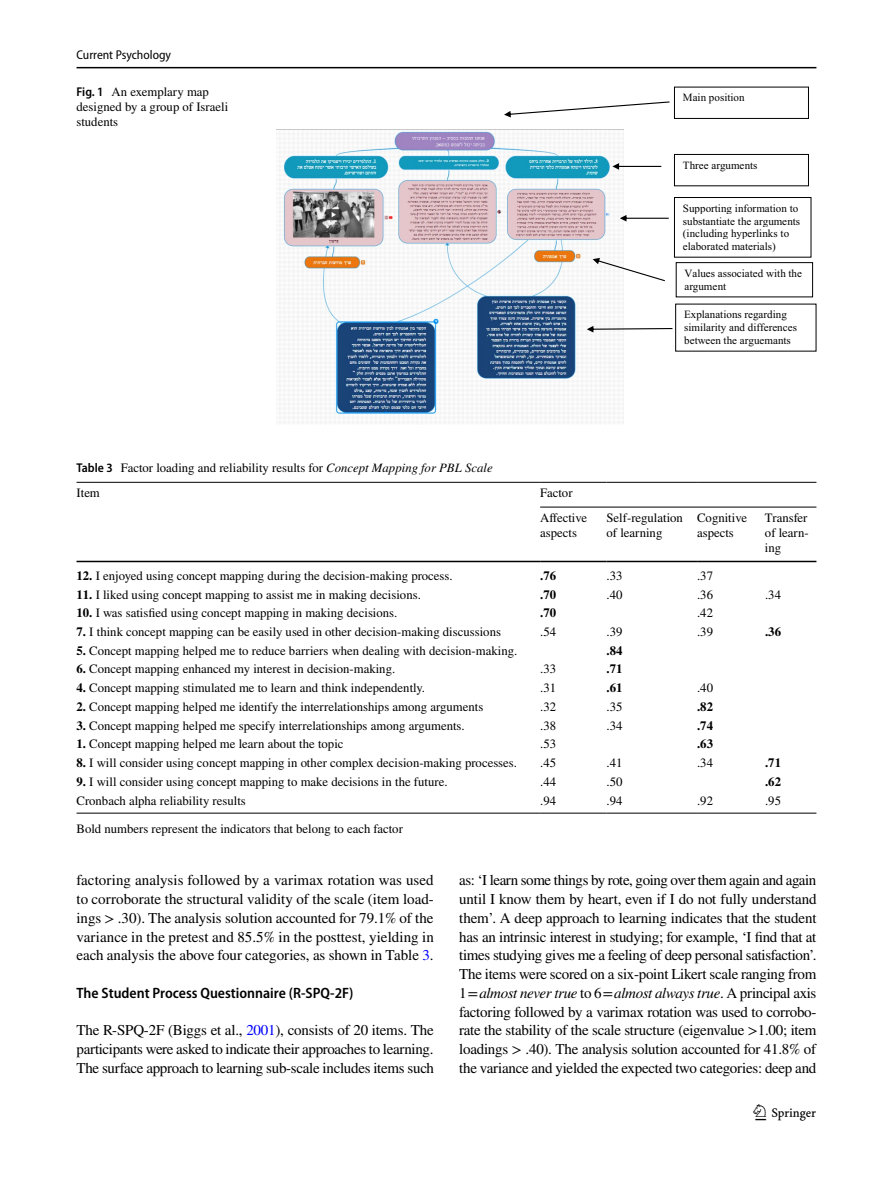
<style>
.page{position:relative;width:893px;height:1187px;background:#fff}
.page>*{position:absolute;margin:0;border:0;box-sizing:border-box;transform-origin:0 0}
.t1{font:22.5px "Springnew Regular 3";color:#000}
.t2{font:15px/18.8px "STIX";letter-spacing:-.02em;color:#000;text-align:justify}
.t3{font:600 semi-condensed 15px "Myriad Pro";color:#000}
.t4{font:12.75px/15px "STIX";color:#000}
.t5{font:700 12.75px "STIX";color:#000}
.t6{font:semi-condensed 12.75px "Myriad Pro";color:#000}
.t7{font:10.95px/12.8px "Times New Roman";color:#000}
.s1{font-family:"Myriad Pro";font-weight:600;font-stretch:semi-condensed}
.s2{font-style:italic}
.s3{font-weight:700}
.s4{color:#00f}
</style>
<div class="page">
<hr style="left:77px;top:67px;width:739px;height:1px;background:#000">
<img style="left:279px;top:130px;width:345px;height:293px">
<div style="left:674px;top:154px;width:135px;height:32px;background:#fff;border:1px solid #000"></div>
<svg style="left:612px;top:163px;width:49px;height:7px"></svg>
<div style="left:674px;top:197px;width:137px;height:60px;background:#fff;border:1px solid #000"></div>
<svg style="left:620px;top:215px;width:49px;height:6px"></svg>
<svg style="left:587px;top:326px;width:85px;height:6px"></svg>
<div style="left:674px;top:87px;width:135px;height:32px;background:#fff;border:1px solid #000"></div>
<svg style="left:504px;top:101px;width:166px;height:16px"></svg>
<div style="left:676px;top:262px;width:137px;height:35px;background:#fff;border:1px solid #000"></div>
<svg style="left:593px;top:258px;width:72px;height:23px"></svg>
<hr style="left:77px;top:482px;width:463px;height:1px;background:#000">
<hr style="left:77px;top:560px;width:463px;height:2px;background:#000">
<hr style="left:540px;top:482px;width:66px;height:1px;background:#000">
<hr style="left:606px;top:482px;width:91px;height:1px;background:#000">
<hr style="left:697px;top:482px;width:68px;height:1px;background:#000">
<hr style="left:765px;top:482px;width:51px;height:1px;background:#000">
<hr style="left:540px;top:560px;width:66px;height:2px;background:#000">
<hr style="left:606px;top:560px;width:91px;height:2px;background:#000">
<hr style="left:697px;top:560px;width:68px;height:2px;background:#000">
<hr style="left:765px;top:560px;width:51px;height:2px;background:#000">
<hr style="left:77px;top:812px;width:463px;height:1px;background:#000">
<hr style="left:540px;top:812px;width:66px;height:1px;background:#000">
<hr style="left:606px;top:812px;width:91px;height:1px;background:#000">
<hr style="left:697px;top:812px;width:68px;height:1px;background:#000">
<hr style="left:765px;top:812px;width:51px;height:1px;background:#000">
<hr style="left:540px;top:506px;width:276px;height:1px;background:#000">
<p class="t6" style="left:77px;top:48px;width:96px">Current Psychology</p>
<p class="t4" style="left:77px;top:85px;width:153px"><span class="s1">Fig. 1</span> An exemplary map designed by a group of Israeli students</p>
<p class="t7" style="left:683px;top:92px;width:63px">Main position</p>
<p class="t7" style="left:683px;top:160px;width:76px">Three arguments</p>
<p class="t7" style="left:683px;top:203px;width:119px">Supporting information to substantiate the arguments (including hyperlinks to elaborated materials)</p>
<p class="t7" style="left:684px;top:268px;width:119px">Values associated with the argument</p>
<p class="t7" style="left:684px;top:309px;width:114px">Explanations regarding similarity and differences between the arguemants</p>
<p class="t4" style="left:77px;top:461px;width:418px"><span class="s1">Table 3</span> Factor loading and reliability results for <span class="s2">Concept Mapping for PBL Scale</span></p>
<p class="t4" style="left:77px;top:486px;width:25px">Item</p>
<p class="t4" style="left:540px;top:481px;width:49px;line-height:24.5px">Factor<br>Affective</p>
<p class="t4" style="left:540px;top:525px;width:38px">aspects</p>
<p class="t4" style="left:606px;top:510px;width:78px">Self-regulation of learning</p>
<p class="t4" style="left:697px;top:510px;width:51px">Cognitive aspects</p>
<p class="t4" style="left:765px;top:510px;width:45px;text-align:justify">Transfer of learn&shy;ing</p>
<p class="t4" style="left:77px;top:569px;width:378px"><span class="s3">12.</span> I enjoyed using concept mapping during the decision-making process.</p>
<p class="t5" style="left:540px;top:568px;width:17px">.76</p>
<p class="t4" style="left:606px;top:569px;width:17px">.33</p>
<p class="t4" style="left:697px;top:569px;width:17px">.37</p>
<p class="t4" style="left:77px;top:587px;width:346px"><span class="s3">11.</span> I liked using concept mapping to assist me in making decisions.</p>
<p class="t5" style="left:540px;top:586px;width:17px">.70</p>
<p class="t4" style="left:606px;top:587px;width:17px">.40</p>
<p class="t4" style="left:697px;top:587px;width:17px">.36</p>
<p class="t4" style="left:765px;top:587px;width:17px">.34</p>
<p class="t4" style="left:77px;top:606px;width:322px"><span class="s3">10.</span> I was satisfied using concept mapping in making decisions.</p>
<p class="t5" style="left:540px;top:605px;width:17px">.70</p>
<p class="t4" style="left:697px;top:606px;width:17px">.42</p>
<p class="t4" style="left:77px;top:625px;width:426px"><span class="s3">7.</span> I think concept mapping can be easily used in other decision-making discussions</p>
<p class="t4" style="left:540px;top:625px;width:17px">.54</p>
<p class="t4" style="left:606px;top:625px;width:17px">.39</p>
<p class="t4" style="left:697px;top:625px;width:17px">.39</p>
<p class="t5" style="left:765px;top:624px;width:17px">.36</p>
<p class="t4" style="left:77px;top:643px;width:442px"><span class="s3">5.</span> Concept mapping helped me to reduce barriers when dealing with decision-making.</p>
<p class="t5" style="left:606px;top:643px;width:17px">.84</p>
<p class="t4" style="left:77px;top:662px;width:320px"><span class="s3">6.</span> Concept mapping enhanced my interest in decision-making.</p>
<p class="t4" style="left:540px;top:662px;width:17px">.33</p>
<p class="t5" style="left:606px;top:661px;width:17px">.71</p>
<p class="t4" style="left:77px;top:681px;width:350px"><span class="s3">4.</span> Concept mapping stimulated me to learn and think independently.</p>
<p class="t4" style="left:540px;top:681px;width:17px">.31</p>
<p class="t5" style="left:606px;top:680px;width:17px">.61</p>
<p class="t4" style="left:697px;top:681px;width:17px">.40</p>
<p class="t4" style="left:77px;top:700px;width:408px"><span class="s3">2.</span> Concept mapping helped me identify the interrelationships among arguments</p>
<p class="t4" style="left:540px;top:700px;width:17px">.32</p>
<p class="t4" style="left:606px;top:700px;width:17px">.35</p>
<p class="t5" style="left:697px;top:699px;width:17px">.82</p>
<p class="t4" style="left:77px;top:718px;width:390px"><span class="s3">3.</span> Concept mapping helped me specify interrelationships among arguments.</p>
<p class="t4" style="left:540px;top:718px;width:17px">.38</p>
<p class="t4" style="left:606px;top:718px;width:17px">.34</p>
<p class="t5" style="left:697px;top:717px;width:17px">.74</p>
<p class="t4" style="left:77px;top:737px;width:268px"><span class="s3">1.</span> Concept mapping helped me learn about the topic</p>
<p class="t4" style="left:540px;top:737px;width:17px">.53</p>
<p class="t5" style="left:697px;top:736px;width:17px">.63</p>
<p class="t4" style="left:77px;top:756px;width:442px"><span class="s3">8.</span> I will consider using concept mapping in other complex decision-making processes.</p>
<p class="t4" style="left:540px;top:756px;width:17px">.45</p>
<p class="t4" style="left:606px;top:756px;width:17px">.41</p>
<p class="t4" style="left:697px;top:756px;width:17px">.34</p>
<p class="t5" style="left:765px;top:755px;width:17px">.71</p>
<p class="t4" style="left:77px;top:774px;width:372px"><span class="s3">9.</span> I will consider using concept mapping to make decisions in the future.</p>
<p class="t4" style="left:540px;top:774px;width:17px">.44</p>
<p class="t4" style="left:606px;top:774px;width:17px">.50</p>
<p class="t5" style="left:765px;top:774px;width:17px">.62</p>
<p class="t4" style="left:77px;top:793px;width:171px">Cronbach alpha reliability results</p>
<p class="t4" style="left:540px;top:793px;width:17px">.94</p>
<p class="t4" style="left:606px;top:793px;width:17px">.94</p>
<p class="t4" style="left:697px;top:793px;width:17px">.92</p>
<p class="t4" style="left:765px;top:793px;width:17px">.95</p>
<p class="t4" style="left:77px;top:822px;width:328px">Bold numbers represent the indicators that belong to each factor</p>
<p class="t2" style="left:77px;top:871px;width:359px">factoring analysis followed by a varimax rotation was used to corroborate the structural validity of the scale (item load&shy;ings &gt; .30). The analysis solution accounted for 79.1% of the variance in the pretest and 85.5% in the posttest, yielding in each analysis the above four categories, as shown in Table <span class="s4">3</span>.</p>
<p class="t3" style="left:77px;top:984px;width:278px">The Student Process Questionnaire (R‑SPQ‑2F)</p>
<p class="t2" style="left:77px;top:1021px;width:359px">The R-SPQ-2F (Biggs et al., <span class="s4">2001</span>), consists of 20 items. The participants were asked to indicate their approaches to learning.<br>The surface approach to learning sub-scale includes items such</p>
<p class="t2" style="left:459px;top:871px;width:359px">as: ‘I learn some things by rote, going over them again and again until I know them by heart, even if I do not fully understand them’. A deep approach to learning indicates that the student has an intrinsic interest in studying; for example, ‘I find that at times studying gives me a feeling of deep personal satisfaction’.<br>The items were scored on a six-point Likert scale ranging from 1=<span class="s2">almost never true</span> to 6=<span class="s2">almost always true</span>. A principal axis factoring followed by a varimax rotation was used to corrobo&shy;rate the stability of the scale structure (eigenvalue &gt;1.00; item loadings &gt; .40). The analysis solution accounted for 41.8% of the variance and yielded the expected two categories: deep and</p>
<h1 class="t1" style="left:755px;top:1104px;width:62px">1 3</h1>
</div>
